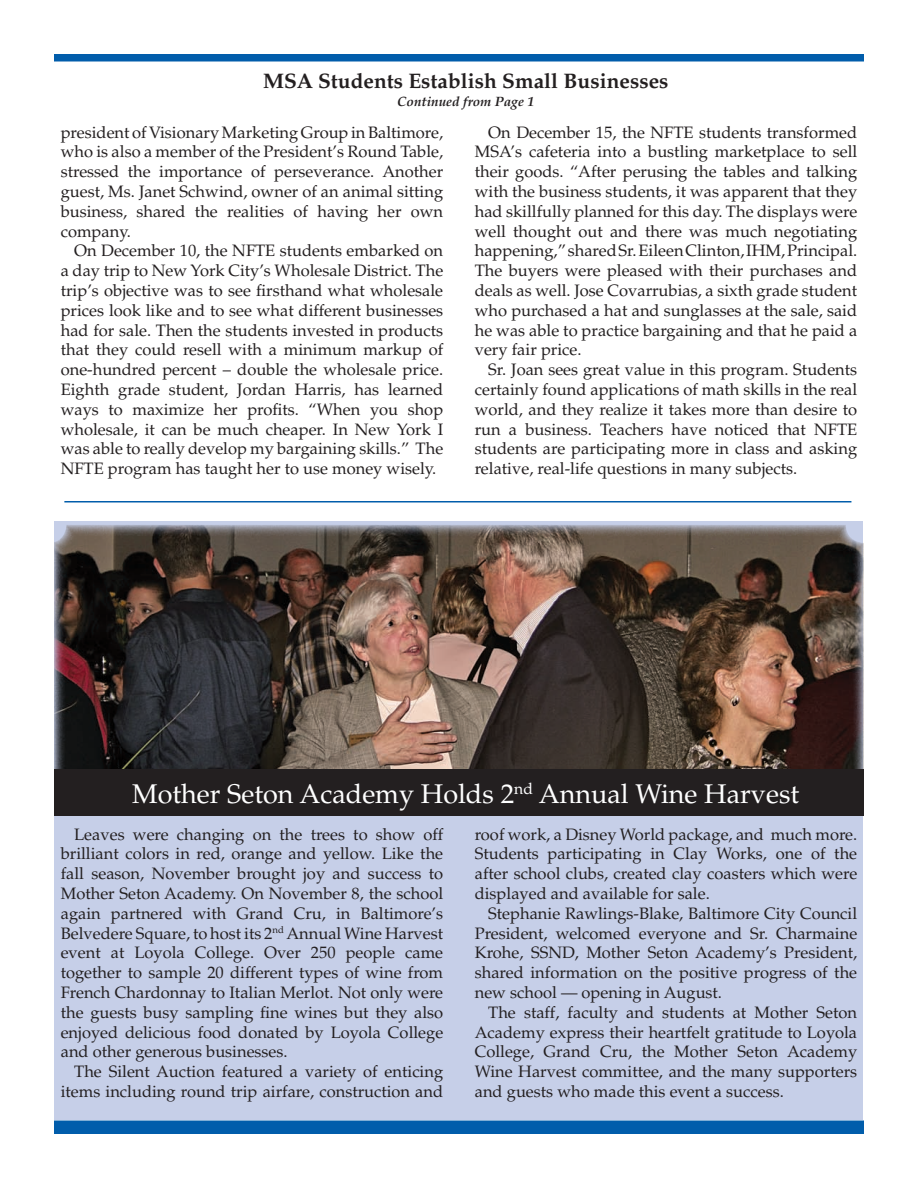
<style>
.page{position:relative;width:918px;height:1188px;background:#fff}
.page>*{position:absolute;margin:0;border:0;box-sizing:border-box;transform-origin:0 0}
.t1{font:27px "Palatino";color:#fff}
.t2{font:700 21px "Palatino";color:#231f20}
.t3{font:16.5px/19.8px "Palatino";color:#231f20;text-align:justify}
.t4{font:italic 700 13.5px "Palatino";color:#231f20}
</style>
<div class="page">
<div style="left:55px;top:521px;width:808px;height:598px;background:#c6cfe8"></div>
<img style="left:54px;top:525px;width:810px;height:244px">
<div style="left:54px;top:1120px;width:810px;height:14px;background:#015dab"></div>
<div style="left:54px;top:54px;width:810px;height:8px;background:#015dab"></div>
<div style="left:54px;top:769px;width:810px;height:47px;background:#231f20"></div>
<hr style="left:64px;top:501px;width:787px;height:1px;background:#015dab">
<p class="t2" style="left:263px;top:68px;width:407px">MSA Students Establish Small Businesses</p>
<p class="t4" style="left:397px;top:93px;width:138px">Continued from Page 1</p>
<p class="t3" style="left:475px;top:122px;width:384px;text-indent:13px">On December 15, the NFTE students transformed MSA’s cafeteria into a bustling marketplace to sell their goods. “After perusing the tables and talking with the business students, it was apparent that they had skillfully planned for this day. The displays were well thought out and there was much negotiating happening,” shared Sr. Eileen Clinton, IHM, Principal.<br>The buyers were pleased with their purchases and deals as well. Jose Covarrubias, a sixth grade student who purchased a hat and sunglasses at the sale, said he was able to practice bargaining and that he paid a very fair price.</p>
<p class="t3" style="left:475px;top:360px;width:384px;text-indent:13px">Sr. Joan sees great value in this program. Students certainly found applications of math skills in the real world, and they realize it takes more than desire to run a business. Teachers have noticed that NFTE students are participating more in class and asking relative, real-life questions in many subjects.</p>
<p class="t3" style="left:61px;top:122px;width:384px">president of Visionary Marketing Group in Baltimore, who is also a member of the President’s Round Table, stressed the importance of perseverance. Another guest, Ms. Janet Schwind, owner of an animal sitting business, shared the realities of having her own company.</p>
<p class="t3" style="left:61px;top:241px;width:384px;text-indent:13px">On December 10, the NFTE students embarked on a day trip to New York City’s Wholesale District. The trip’s objective was to see firsthand what wholesale prices look like and to see what different businesses had for sale. Then the students invested in products that they could resell with a minimum markup of one-hundred percent – double the wholesale price.<br>Eighth grade student, Jordan Harris, has learned ways to maximize her profits. “When you shop wholesale, it can be much cheaper. In New York I was able to really develop my bargaining skills.” The NFTE program has taught her to use money wisely.</p>
<h1 class="t1" style="left:132px;top:778px;width:669px">Mother Seton Academy Holds 2<sup>nd</sup> Annual Wine Harvest</h1>
<p class="t3" style="left:475px;top:824px;width:384px">roof work, a Disney World package, and much more.<br>Students participating in Clay Works, one of the after school clubs, created clay coasters which were displayed and available for sale.</p>
<p class="t3" style="left:475px;top:904px;width:384px;text-indent:13px">Stephanie Rawlings-Blake, Baltimore City Council President, welcomed everyone and Sr. Charmaine Krohe, SSND, Mother Seton Academy’s President, shared information on the positive progress of the new school — opening in August.</p>
<p class="t3" style="left:475px;top:1003px;width:384px;text-indent:13px">The staff, faculty and students at Mother Seton Academy express their heartfelt gratitude to Loyola College, Grand Cru, the Mother Seton Academy Wine Harvest committee, and the many supporters and guests who made this event a success.</p>
<p class="t3" style="left:61px;top:824px;width:384px;text-indent:13px">Leaves were changing on the trees to show off brilliant colors in red, orange and yellow. Like the fall season, November brought joy and success to Mother Seton Academy. On November 8, the school again partnered with Grand Cru, in Baltimore’s Belvedere Square, to host its 2<sup>nd</sup> Annual Wine Harvest event at Loyola College. Over 250 people came together to sample 20 different types of wine from French Chardonnay to Italian Merlot. Not only were the guests busy sampling fine wines but they also enjoyed delicious food donated by Loyola College and other generous businesses.</p>
<p class="t3" style="left:61px;top:1062px;width:384px;text-align:right">The Silent Auction featured a variety of enticing items including round trip airfare, construction and</p>
</div>
